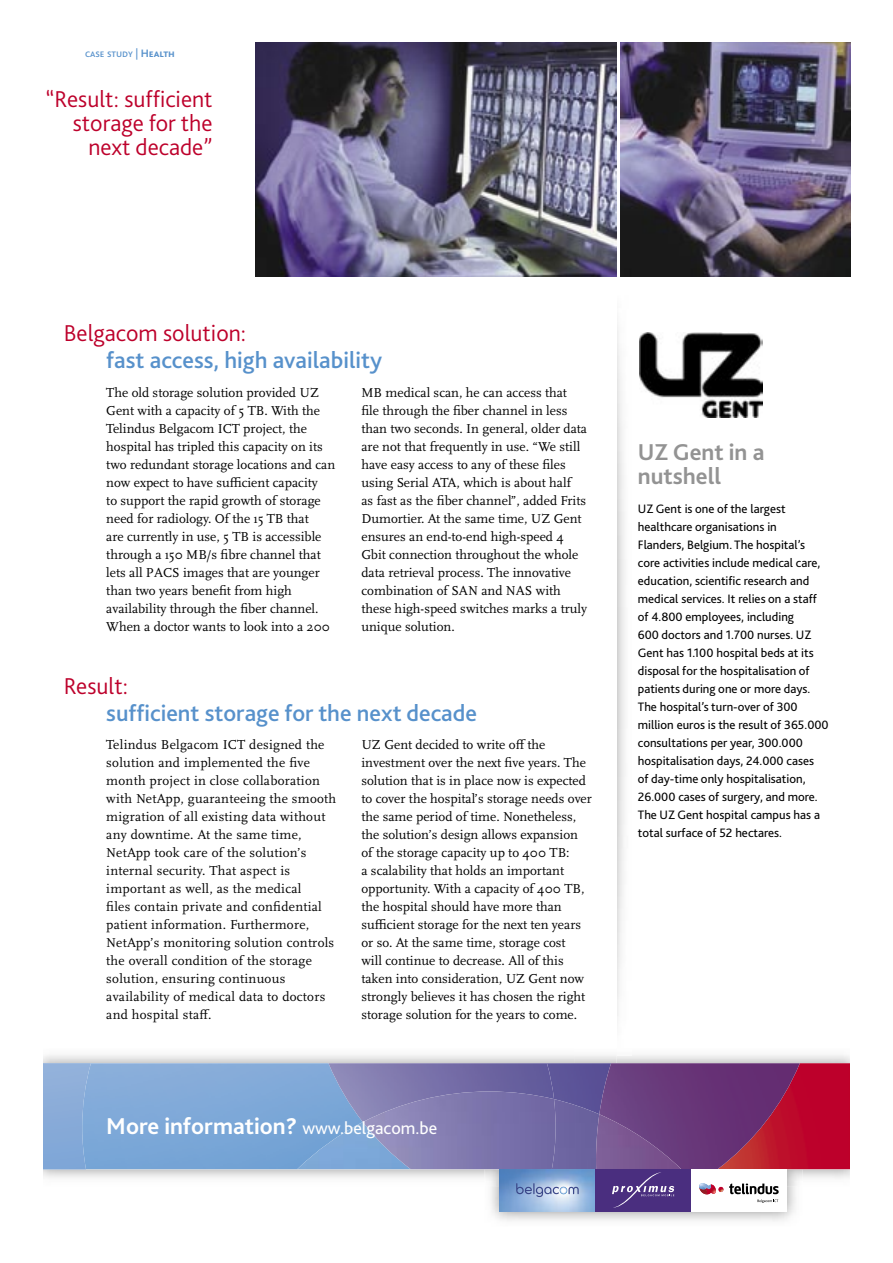
<style>
.page{position:relative;width:893px;height:1263px;background:#fff}
.page>*{position:absolute;margin:0;border:0;box-sizing:border-box;transform-origin:0 0}
.t1{font:300 24px/24px "Bliss 2";color:#bd002b;text-align:right}
.t2{font:500 24px "Bliss 2";color:#5791cb}
.t3{font:700 24px "Bliss 2";color:#fff}
.t4{font:700 24px/24px "Bliss 2";color:#939393}
.t5{font:13.5px/18px "Scala OT";color:#000}
.t6{font:13.5px/18px "Scala OT";letter-spacing:.02em;color:#000}
.t7{font:12.75px/18px "Bliss 2";color:#000}
.t8{font:11.25px "Bliss 2";color:#5791cb}
.s1{font-weight:700}
.s2{font-weight:400;font-size:18px}
</style>
<div class="page">
<img style="left:255px;top:43px;width:362px;height:233px">
<img style="left:491px;top:1186px;width:305px;height:35px">
<img style="left:43px;top:1052px;width:807px;height:134px">
<img style="left:574px;top:1052px;width:43px;height:11px">
<svg style="left:43px;top:1063px;width:39px;height:106px;background:#89abd8"></svg>
<div style="left:800px;top:1063px;width:50px;height:106px;background:#bd002b"></div>
<img style="left:82px;top:1063px;width:246px;height:106px">
<div style="left:554px;top:1063px;width:45px;height:36px;background:#5b5398"></div>
<img style="left:599px;top:1063px;width:201px;height:106px">
<img style="left:328px;top:1063px;width:226px;height:59px">
<img style="left:297px;top:1122px;width:66px;height:47px">
<img style="left:556px;top:1099px;width:43px;height:70px">
<img style="left:596px;top:1114px;width:86px;height:55px">
<img style="left:363px;top:1091px;width:193px;height:78px">
<img style="left:500px;top:1169px;width:95px;height:43px">
<svg style="left:516px;top:1183px;width:63px;height:14px"></svg>
<div style="left:595px;top:1169px;width:96px;height:43px;background:#4a2e7f"></div>
<div style="left:691px;top:1169px;width:96px;height:43px;background:#fff"></div>
<svg style="left:612px;top:1172px;width:62px;height:36px"></svg>
<svg style="left:729px;top:1183px;width:50px;height:20px"></svg>
<svg style="left:699px;top:1183px;width:24px;height:11px"></svg>
<img style="left:640px;top:333px;width:122px;height:85px">
<img style="left:621px;top:43px;width:229px;height:233px">
<p class="t8" style="left:85px;top:46px;width:91px">CASE STUDY | <span class="s1">HEALTH</span></p>
<h1 class="t1" style="left:45px;top:86px;width:169px">“Result: sufficient storage for the next decade”</h1>
<h1 class="t1" style="left:64px;top:320px;width:184px">Belgacom solution:</h1>
<h1 class="t2" style="left:106px;top:345px;width:277px">fast access, high availability</h1>
<p class="t5" style="left:106px;top:383px;width:230px">The old storage solution provided UZ Gent with a capacity of 5 TB. With the Telindus Belgacom ICT project, the hospital has tripled this capacity on its two redundant storage locations and can now expect to have sufficient capacity<br>to support the rapid growth of storage need for radiology. Of the 15 TB that<br>are currently in use, 5 TB is accessible through a 150 MB/s fibre channel that lets all PACS images that are younger than two years benefit from high availability through the fiber channel.<br>When a doctor wants to look into a 200</p>
<p class="t5" style="left:361px;top:383px;width:227px">MB medical scan, he can access that file through the fiber channel in less than two seconds. In general, older data are not that frequently in use. “We still have easy access to any of these files using Serial ATA, which is about half<br>as fast as the fiber channel”, added Frits Dumortier. At the same time, UZ Gent ensures an end-to-end high-speed 4<br>Gbit connection throughout the whole data retrieval process. The innovative combination of SAN and NAS with these high-speed switches marks a truly unique solution.</p>
<h1 class="t1" style="left:64px;top:673px;width:66px">Result:</h1>
<h1 class="t2" style="left:106px;top:698px;width:372px">sufficient storage for the next decade</h1>
<p class="t6" style="left:106px;top:736px;width:231px">Telindus Belgacom ICT designed the solution and implemented the five month project in close collaboration with NetApp, guaranteeing the smooth migration of all existing data without any downtime. At the same time, NetApp took care of the solution’s internal security. That aspect is important as well, as the medical<br>files contain private and confidential patient information. Furthermore, NetApp’s monitoring solution controls the overall condition of the storage solution, ensuring continuous availability of medical data to doctors and hospital staff.</p>
<p class="t5" style="left:361px;top:736px;width:232px">UZ Gent decided to write off the investment over the next five years. The solution that is in place now is expected to cover the hospital’s storage needs over the same period of time. Nonetheless, the solution’s design allows expansion of the storage capacity up to 400 TB:<br>a scalability that holds an important opportunity. With a capacity of 400 TB, the hospital should have more than sufficient storage for the next ten years or so. At the same time, storage cost<br>will continue to decrease. All of this taken into consideration, UZ Gent now strongly believes it has chosen the right storage solution for the years to come.</p>
<h1 class="t3" style="left:106px;top:1111px;width:332px">More information? <span class="s2">www.belgacom.be</span></h1>
<h1 class="t4" style="left:638px;top:439px;width:128px">UZ Gent in a nutshell</h1>
<p class="t7" style="left:638px;top:500px;width:192px">UZ Gent is one of the largest healthcare organisations in<br>Flanders, Belgium. The hospital’s core activities include medical care, education, scientific research and medical services. It relies on a staff of 4.800 employees, including<br>600 doctors and 1.700 nurses. UZ Gent has 1.100 hospital beds at its disposal for the hospitalisation of patients during one or more days.<br>The hospital’s turn-over of 300 million euros is the result of 365.000 consultations per year, 300.000 hospitalisation days, 24.000 cases<br>of day-time only hospitalisation, 26.000 cases of surgery, and more.<br>The UZ Gent hospital campus has a total surface of 52 hectares.</p>
</div>
